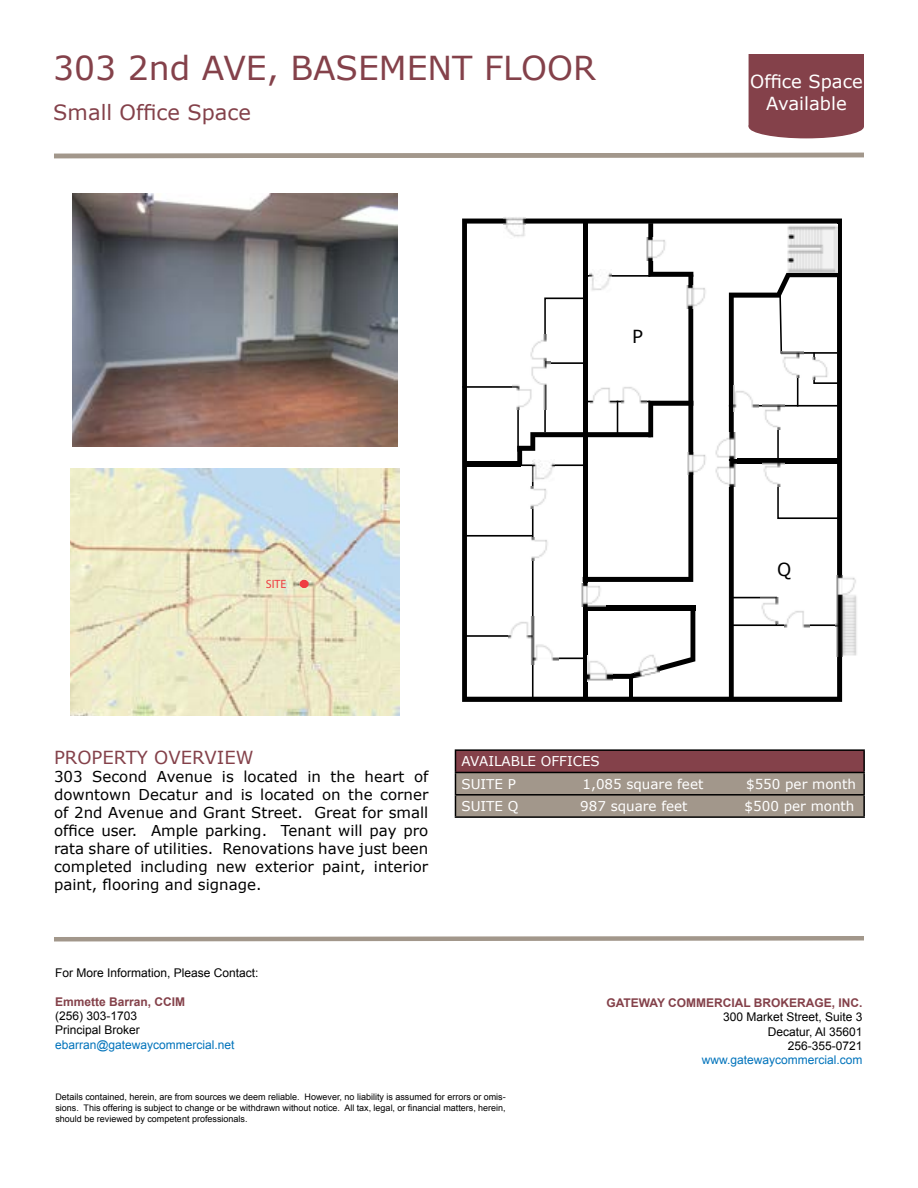
<style>
.page{position:relative;width:918px;height:1188px;background:#fff}
.page>*{position:absolute;margin:0;border:0;box-sizing:border-box;transform-origin:0 0}
.t1{font:33px "MS Reference Sans Serif";color:#84414a}
.t2{font:21px "MS Reference Sans Serif";color:#84414a}
.t3{font:18px/21.6px "MS Reference Sans Serif";color:#fff;text-align:center}
.t4{font:18px "MS Reference Sans Serif";color:#84414a}
.t5{font:18px "MS Reference Sans Serif";color:#000}
.t6{font:15px/18px "MS Reference Sans Serif";color:#000;text-align:justify}
.t7{font:13.5px/22.4px "MS Reference Sans Serif";color:#fff}
.t8{font:12px/14.4px "Arial";color:#000}
.t9{font:12px "Arial";color:#0073bb}
.t10{font:700 12px "Arial";color:#84414a}
.t11{font:12px "Myriad Pro";color:#ef3e42}
.t12{font:9px/10.8px "Arial";color:#000;text-align:justify}
</style>
<div class="page">
<div style="left:749px;top:54px;width:115px;height:73px;background:#84414a"></div>
<div style="left:749px;top:115px;width:114px;height:23px;background:#84414a;border-radius:50%"></div>
<div style="left:749px;top:114px;width:115px;height:24px;border:2px solid #84414a;border-radius:50%"></div>
<svg style="left:54px;top:152px;width:810px;height:7px"></svg>
<svg style="left:54px;top:936px;width:810px;height:6px;background:#b9b0a7"></svg>
<hr style="left:455px;top:749px;width:410px;height:2px;background:#000">
<hr style="left:863px;top:751px;width:2px;height:21px;background:#000">
<hr style="left:455px;top:772px;width:410px;height:1px;background:#000">
<hr style="left:863px;top:773px;width:2px;height:21px;background:#000">
<hr style="left:455px;top:794px;width:410px;height:2px;background:#000">
<svg style="left:455px;top:751px;width:409px;height:65px;background:#90746f"></svg>
<hr style="left:863px;top:796px;width:2px;height:20px;background:#000">
<hr style="left:455px;top:816px;width:410px;height:2px;background:#000">
<svg style="left:462px;top:219px;width:380px;height:483px"></svg>
<div style="left:583px;top:224px;width:5px;height:473px;background:#000"></div>
<svg style="left:729px;top:272px;width:109px;height:428px"></svg>
<hr style="left:532px;top:465px;width:2px;height:235px;background:#000">
<div style="left:585px;top:606px;width:110px;height:5px;background:#000"></div>
<svg style="left:587px;top:611px;width:108px;height:68px"></svg>
<hr style="left:532px;top:658px;width:53px;height:1px;background:#000">
<hr style="left:464px;top:635px;width:68px;height:2px;background:#000">
<svg style="left:462px;top:223px;width:231px;height:359px"></svg>
<hr style="left:545px;top:362px;width:40px;height:2px;background:#000">
<hr style="left:585px;top:275px;width:65px;height:2px;background:#000">
<hr style="left:729px;top:405px;width:111px;height:2px;background:#000">
<hr style="left:797px;top:352px;width:1px;height:55px;background:#000">
<svg style="left:776px;top:403px;width:63px;height:117px"></svg>
<svg style="left:779px;top:293px;width:63px;height:92px"></svg>
<hr style="left:732px;top:624px;width:105px;height:2px;background:#000">
<svg style="left:728px;top:596px;width:50px;height:30px"></svg>
<hr style="left:585px;top:401px;width:65px;height:1px;background:#000">
<hr style="left:617px;top:401px;width:1px;height:34px;background:#000">
<hr style="left:629px;top:676px;width:3px;height:21px;background:#000">
<hr style="left:519px;top:464px;width:66px;height:2px;background:#000">
<img style="left:785px;top:605px;width:25px;height:26px">
<img style="left:761px;top:597px;width:21px;height:26px">
<img style="left:527px;top:486px;width:25px;height:23px">
<img style="left:762px;top:461px;width:22px;height:25px">
<img style="left:762px;top:404px;width:22px;height:26px">
<img style="left:635px;top:652px;width:24px;height:26px">
<img style="left:588px;top:655px;width:24px;height:26px">
<img style="left:509px;top:616px;width:49px;height:49px">
<img style="left:512px;top:362px;width:39px;height:48px">
<img style="left:527px;top:537px;width:25px;height:23px">
<img style="left:580px;top:584px;width:25px;height:23px">
<img style="left:529px;top:335px;width:22px;height:26px">
<img style="left:504px;top:217px;width:21px;height:22px">
<img style="left:589px;top:270px;width:22px;height:22px">
<img style="left:835px;top:576px;width:22px;height:80px">
<img style="left:782px;top:351px;width:21px;height:26px">
<img style="left:808px;top:357px;width:25px;height:23px">
<img style="left:733px;top:386px;width:25px;height:26px">
<img style="left:714px;top:433px;width:22px;height:26px">
<img style="left:714px;top:461px;width:22px;height:26px">
<img style="left:686px;top:286px;width:25px;height:22px">
<img style="left:686px;top:452px;width:25px;height:23px">
<img style="left:590px;top:382px;width:25px;height:26px">
<img style="left:621px;top:382px;width:25px;height:26px">
<img style="left:533px;top:459px;width:21px;height:23px">
<img style="left:646px;top:238px;width:25px;height:22px">
<img style="left:786px;top:224px;width:52px;height:49px">
<img style="left:72px;top:194px;width:326px;height:252px">
<img style="left:71px;top:469px;width:328px;height:247px">
<div style="left:300px;top:580px;width:9px;height:8px;border:4px solid #ef3e42;border-radius:50%"></div>
<h1 class="t1" style="left:53px;top:47px;width:544px">303 2nd AVE, BASEMENT FLOOR</h1>
<h2 class="t2" style="left:53px;top:98px;width:199px">Small Office Space</h2>
<p class="t5" style="left:632px;top:325px;width:12px">P</p>
<p class="t11" style="left:266px;top:577px;width:22px">SITE</p>
<p class="t3" style="left:750px;top:70px;width:114px">Office Space<br>Available</p>
<p class="t5" style="left:777px;top:557px;width:16px">Q</p>
<p class="t4" style="left:54px;top:746px;width:201px">PROPERTY OVERVIEW</p>
<p class="t6" style="left:54px;top:767px;width:376px">303 Second Avenue is located in the heart of downtown Decatur and is located on the corner of 2nd Avenue and Grant Street. Great for small office user. Ample parking. Tenant will pay pro rata share of utilities. Renovations have just been completed including new exterior paint, interior paint, flooring and signage.</p>
<p class="t8" style="left:55px;top:965px;width:205px">For More Information, Please Contact:</p>
<p class="t10" style="left:55px;top:993px;width:132px">Emmette Barran, CCIM</p>
<p class="t8" style="left:55px;top:1009px;width:86px">(256) 303-1703<br>Principal Broker</p>
<p class="t9" style="left:55px;top:1037px;width:181px">ebarran@gatewaycommercial.net</p>
<p class="t7" style="left:461px;top:750px;width:140px">AVAILABLE OFFICES<br>SUITE P</p>
<p class="t7" style="left:583px;top:772px;width:122px">1,085 square feet</p>
<p class="t7" style="left:746px;top:772px;width:111px">$550 per month</p>
<p class="t7" style="left:461px;top:795px;width:59px">SUITE Q</p>
<p class="t7" style="left:580px;top:795px;width:109px">987 square feet</p>
<p class="t7" style="left:745px;top:795px;width:111px">$500 per month</p>
<p class="t10" style="left:606px;top:995px;width:258px">GATEWAY COMMERCIAL BROKERAGE, INC.</p>
<p class="t8" style="left:723px;top:1010px;width:141px;text-align:right">300 Market Street, Suite 3<br>Decatur, Al 35601<br>256-355-0721</p>
<p class="t9" style="left:702px;top:1052px;width:162px">www.gatewaycommercial.com</p>
<p class="t12" style="left:55px;top:1092px;width:452px">Details contained, herein, are from sources we deem reliable. However, no liability is assumed for errors or omis&shy;sions. This offering is subject to change or be withdrawn without notice. All tax, legal, or financial matters, herein, should be reviewed by competent professionals.</p>
</div>
